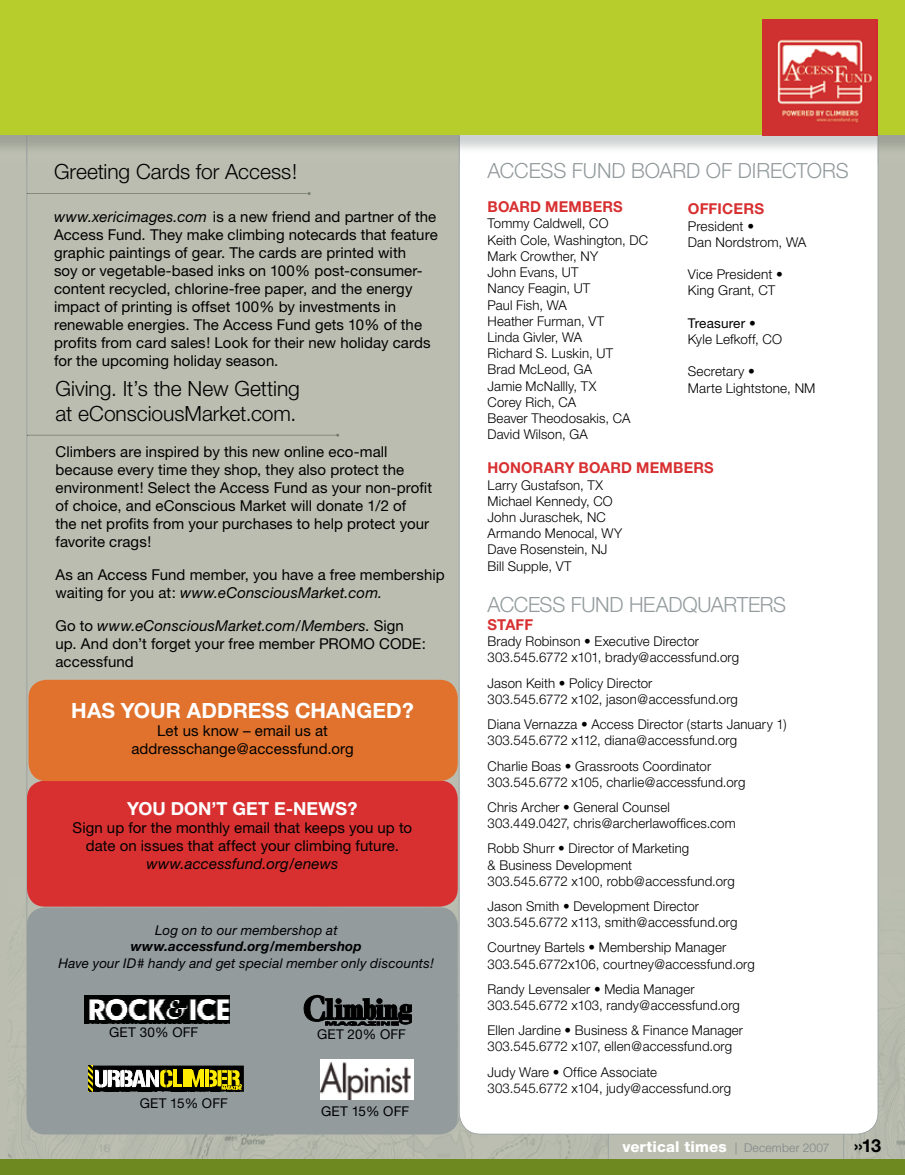
<style>
.page{position:relative;width:905px;height:1175px;background:#fff}
.page>*{position:absolute;margin:0;border:0;box-sizing:border-box;transform-origin:0 0}
.t1{font:300 21px/25.2px "Helvetica Neue";letter-spacing:-.005em;color:#000}
.t2{font:300 21px "Helvetica Neue";letter-spacing:-.01em;color:#939b9d}
.t3{font:700 21px "Helvetica Neue";letter-spacing:.005em;color:#fff}
.t4{font:700 18px "Helvetica Neue";letter-spacing:.005em;color:#fff}
.t5{font:700 18px "Helvetica Neue";color:#000}
.t6{font:15px/18px "Helvetica Neue";letter-spacing:.005em;color:#000}
.t7{font:700 15px "Helvetica Neue";letter-spacing:.01em;color:#d83031}
.t8{font:800 15px "Helvetica Neue";letter-spacing:.01em;color:#fff}
.t9{font:italic 15px "Helvetica Neue";letter-spacing:.01em;color:#000}
.t10{font:300 13.5px/16.2px "Helvetica Neue";letter-spacing:.01em;color:#000}
.t11{font:italic 13.5px "Helvetica Neue";letter-spacing:.015em;color:#000}
.t12{font:13.5px "Helvetica Neue";letter-spacing:.01em;color:#000}
.t13{font:italic 700 13.5px "Helvetica Neue";letter-spacing:.01em;color:#000}
.s1{font-style:italic}
.s2{font-weight:300;font-size:12px;color:#818787}
</style>
<div class="page">
<div style="left:0;top:0;width:904px;height:1174px;background:#bbbdb0"></div>
<img style="left:8px;top:940px;width:474px;height:220px">
<img style="left:852px;top:878px;width:52px;height:282px">
<img style="left:482px;top:1134px;width:370px;height:26px">
<svg style="left:608px;top:1134px;width:236px;height:26px"></svg>
<div style="left:0;top:1160px;width:904px;height:14px;background:#6e8920"></div>
<svg style="left:26px;top:164px;width:433px;height:968px"></svg>
<div style="left:459px;top:164px;width:419px;height:970px;background:#fff"></div>
<img style="left:26px;top:135px;width:433px;height:29px">
<img style="left:459px;top:135px;width:419px;height:29px">
<div style="left:0;top:0;width:904px;height:135px;background:#b7cd2c"></div>
<img style="left:762px;top:19px;width:116px;height:116px">
<div style="left:27px;top:780px;width:431px;height:126px;background:#d83031;border-radius:18px"></div>
<div style="left:27px;top:907px;width:431px;height:227px;background:#939b9d;border-radius:18px"></div>
<img style="left:320px;top:1059px;width:93px;height:40px">
<svg style="left:304px;top:995px;width:107px;height:30px"></svg>
<img style="left:84px;top:995px;width:145px;height:29px">
<svg style="left:88px;top:1065px;width:156px;height:26px"></svg>
<div style="left:28px;top:680px;width:430px;height:101px;background:#e1722d;border-radius:18px"></div>
<svg style="left:27px;top:192px;width:283px;height:3px"></svg>
<svg style="left:27px;top:433px;width:312px;height:3px"></svg>
<h1 class="t1" style="left:54px;top:158px;width:244px">Greeting Cards for Access!</h1>
<p class="t6" style="left:54px;top:207px;width:385px"><span class="s1">www.xericimages.com</span> is a new friend and partner of the Access Fund. They make climbing notecards that feature graphic paintings of gear. The cards are printed with<br>soy or vegetable-based inks on 100% post-consumer&shy;content recycled, chlorine-free paper, and the energy impact of printing is offset 100% by investments in renewable energies. The Access Fund gets 10% of the profits from card sales! Look for their new holiday cards for the upcoming holiday season.</p>
<h1 class="t1" style="left:56px;top:375px;width:246px">Giving. It’s the New Getting at eConsciousMarket.com.</h1>
<p class="t6" style="left:56px;top:443px;width:378px">Climbers are inspired by this new online eco-mall because every time they shop, they also protect the environment! Select the Access Fund as your non-profit of choice, and eConscious Market will donate 1/2 of<br>the net profits from your purchases to help protect your favorite crags!</p>
<p class="t6" style="left:56px;top:566px;width:390px">As an Access Fund member, you have a free membership waiting for you at: <span class="s1">www.eConsciousMarket.com.</span></p>
<p class="t6" style="left:56px;top:617px;width:372px">Go to <span class="s1">www.eConsciousMarket.com/Members</span>. Sign up. And don’t forget your free member PROMO CODE: accessfund</p>
<h1 class="t3" style="left:71px;top:697px;width:344px">HAS YOUR ADDRESS CHANGED?</h1>
<p class="t6" style="left:131px;top:721px;width:224px;text-align:center">Let us know – email us at addresschange@accessfund.org</p>
<h2 class="t4" style="left:127px;top:797px;width:232px">YOU DON’T GET E-NEWS?</h2>
<p class="t6" style="left:72px;top:818px;width:341px;text-align:center">Sign up for the monthly email that keeps you up to date on issues that affect your climbing future.</p>
<p class="t9" style="left:146px;top:854px;width:193px">www.accessfund.org/enews</p>
<p class="t11" style="left:155px;top:922px;width:184px">Log on to our membershop at</p>
<p class="t13" style="left:131px;top:938px;width:232px">www.accessfund.org/membershop</p>
<p class="t11" style="left:58px;top:954px;width:377px">Have your ID# handy and get special member only discounts!</p>
<p class="t12" style="left:109px;top:1024px;width:91px">GET 30% OFF</p>
<p class="t12" style="left:317px;top:1026px;width:90px">GET 20% OFF</p>
<p class="t12" style="left:140px;top:1094px;width:90px">GET 15% OFF</p>
<p class="t12" style="left:321px;top:1102px;width:90px">GET 15% OFF</p>
<h1 class="t2" style="left:487px;top:158px;width:362px">ACCESS FUND BOARD OF DIRECTORS</h1>
<p class="t7" style="left:487px;top:198px;width:137px">BOARD MEMBERS</p>
<p class="t10" style="left:487px;top:215px;width:162px">Tommy Caldwell, CO<br>Keith Cole, Washington, DC<br>Mark Crowther, NY<br>John Evans, UT<br>Nancy Feagin, UT<br>Paul Fish, WA<br>Heather Furman, VT<br>Linda Givler, WA<br>Richard S. Luskin, UT<br>Brad McLeod, GA<br>Jamie McNallly, TX<br>Corey Rich, CA<br>Beaver Theodosakis, CA<br>David Wilson, GA</p>
<p class="t7" style="left:487px;top:459px;width:228px">HONORARY BOARD MEMBERS</p>
<p class="t10" style="left:487px;top:476px;width:136px">Larry Gustafson, TX<br>Michael Kennedy, CO<br>John Juraschek, NC<br>Armando Menocal, WY<br>Dave Rosenstein, NJ<br>Bill Supple, VT</p>
<h1 class="t2" style="left:487px;top:591px;width:300px">ACCESS FUND HEADQUARTERS</h1>
<p class="t7" style="left:487px;top:615px;width:47px">STAFF</p>
<p class="t10" style="left:487px;top:633px;width:253px">Brady Robinson • Executive Director<br>303.545.6772 x101, brady@accessfund.org</p>
<p class="t10" style="left:487px;top:674px;width:252px">Jason Keith • Policy Director<br>303.545.6772 x102, jason@accessfund.org</p>
<p class="t10" style="left:487px;top:716px;width:301px">Diana Vernazza • Access Director (starts January 1)<br>303.545.6772 x112, diana@accessfund.org</p>
<p class="t10" style="left:487px;top:757px;width:259px">Charlie Boas • Grassroots Coordinator<br>303.545.6772 x105, charlie@accessfund.org</p>
<p class="t10" style="left:487px;top:798px;width:250px">Chris Archer • General Counsel<br>303.449.0427, chris@archerlawoffices.com</p>
<p class="t10" style="left:487px;top:840px;width:249px">Robb Shurr • Director of Marketing<br>&amp; Business Development<br>303.545.6772 x100, robb@accessfund.org</p>
<p class="t10" style="left:487px;top:897px;width:251px">Jason Smith • Development Director<br>303.545.6772 x113, smith@accessfund.org</p>
<p class="t10" style="left:487px;top:939px;width:269px">Courtney Bartels • Membership Manager<br>303.545.6772x106, courtney@accessfund.org</p>
<p class="t10" style="left:487px;top:980px;width:254px">Randy Levensaler • Media Manager<br>303.545.6772 x103, randy@accessfund.org</p>
<p class="t10" style="left:487px;top:1022px;width:257px">Ellen Jardine • Business &amp; Finance Manager<br>303.545.6772 x107, ellen@accessfund.org</p>
<p class="t10" style="left:487px;top:1063px;width:245px">Judy Ware • Office Associate<br>303.545.6772 x104, judy@accessfund.org</p>
<p class="t7" style="left:687px;top:200px;width:78px">OFFICERS</p>
<p class="t10" style="left:687px;top:217px;width:120px">President •<br>Dan Nordstrom, WA</p>
<p class="t10" style="left:687px;top:266px;width:97px">Vice President •<br>King Grant, CT</p>
<p class="t12" style="left:687px;top:315px;width:69px">Treasurer •</p>
<p class="t10" style="left:687px;top:331px;width:96px">Kyle Lefkoff, CO</p>
<p class="t10" style="left:687px;top:363px;width:129px">Secretary •<br>Marte Lightstone, NM</p>
<p class="t8" style="left:622px;top:1137px;width:209px">vertical times <span class="s2">| December 2007</span></p>
<h2 class="t5" style="left:854px;top:1134px;width:28px">››13</h2>
</div>
